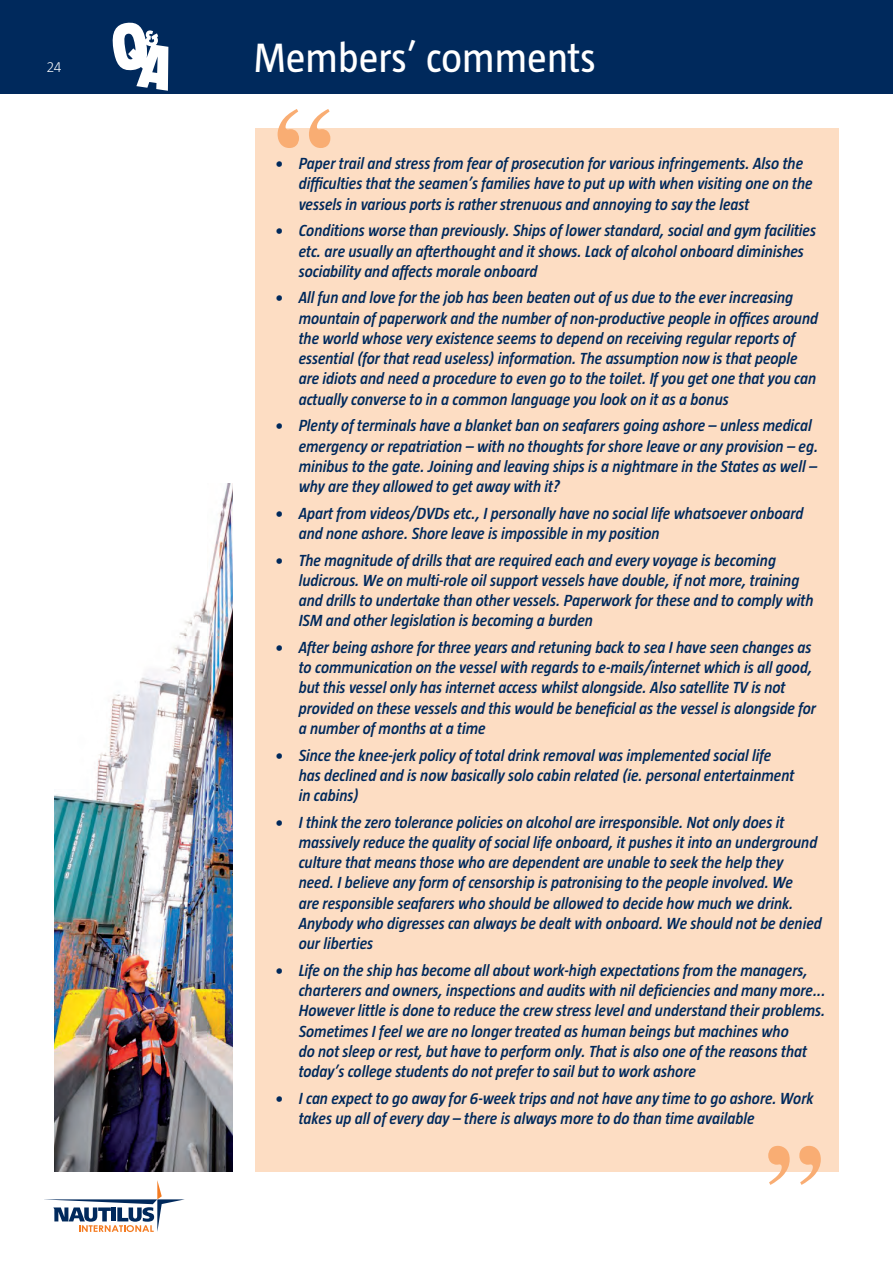
<style>
.page{position:relative;width:893px;height:1263px;background:#fff}
.page>*{position:absolute;margin:0;border:0;box-sizing:border-box;transform-origin:0 0}
.t1{font:700 116.4px "Times";color:#f9ad73}
.t2{font:42px "Taz";color:#fff}
.t3{font:italic 600 16.5px/20.2px "Taz";letter-spacing:-.005em;color:#00295c}
.t4{font:300 15px "Taz";color:#fff}
</style>
<div class="page">
<div style="left:0;top:0;width:893px;height:94px;background:#00295c"></div>
<svg style="left:44px;top:1180px;width:141px;height:52px"></svg>
<svg style="left:113px;top:23px;width:55px;height:68px"></svg>
<div style="left:256px;top:129px;width:583px;height:1043px;background:#fdddc3"></div>
<img style="left:54px;top:483px;width:178px;height:688px">
<p class="t4" style="left:47px;top:59px;width:16px">24</p>
<h2 class="t2" style="left:254px;top:34px;width:344px">Members’ comments</h2>
<h1 class="t1" style="left:274px;top:39px;width:60px">“</h1>
<p class="t3" style="left:299px;top:153px;width:515px;text-indent:-24px">• Paper trail and stress from fear of prosecution for various infringements. Also the difficulties that the seamen’s families have to put up with when visiting one on the vessels in various ports is rather strenuous and annoying to say the least</p>
<p class="t3" style="left:299px;top:220px;width:519px;text-indent:-24px">• Conditions worse than previously. Ships of lower standard, social and gym facilities etc. are usually an afterthought and it shows. Lack of alcohol onboard diminishes sociability and affects morale onboard</p>
<p class="t3" style="left:299px;top:287px;width:521px;text-indent:-24px">• All fun and love for the job has been beaten out of us due to the ever increasing mountain of paperwork and the number of non-productive people in offices around the world whose very existence seems to depend on receiving regular reports of essential (for that read useless) information. The assumption now is that people are idiots and need a procedure to even go to the toilet. If you get one that you can actually converse to in a common language you look on it as a bonus</p>
<p class="t3" style="left:299px;top:415px;width:521px;text-indent:-24px">• Plenty of terminals have a blanket ban on seafarers going ashore – unless medical emergency or repatriation – with no thoughts for shore leave or any provision – eg. minibus to the gate. Joining and leaving ships is a nightmare in the States as well – why are they allowed to get away with it?</p>
<p class="t3" style="left:299px;top:503px;width:506px;text-indent:-24px">• Apart from videos/DVDs etc., I personally have no social life whatsoever onboard and none ashore. Shore leave is impossible in my position</p>
<p class="t3" style="left:299px;top:550px;width:516px;text-indent:-24px">• The magnitude of drills that are required each and every voyage is becoming ludicrous. We on multi-role oil support vessels have double, if not more, training and drills to undertake than other vessels. Paperwork for these and to comply with ISM and other legislation is becoming a burden</p>
<p class="t3" style="left:299px;top:637px;width:519px;text-indent:-24px">• After being ashore for three years and retuning back to sea I have seen changes as to communication on the vessel with regards to e-mails/internet which is all good, but this vessel only has internet access whilst alongside. Also satellite TV is not provided on these vessels and this would be beneficial as the vessel is alongside for a number of months at a time</p>
<p class="t3" style="left:299px;top:745px;width:497px;text-indent:-24px">• Since the knee-jerk policy of total drink removal was implemented social life has declined and is now basically solo cabin related (ie. personal entertainment in cabins)</p>
<p class="t3" style="left:299px;top:812px;width:525px;text-indent:-24px">• I think the zero tolerance policies on alcohol are irresponsible. Not only does it massively reduce the quality of social life onboard, it pushes it into an underground culture that means those who are dependent are unable to seek the help they need. I believe any form of censorship is patronising to the people involved. We<br>are responsible seafarers who should be allowed to decide how much we drink.<br>Anybody who digresses can always be dealt with onboard. We should not be denied our liberties</p>
<p class="t3" style="left:299px;top:960px;width:529px;text-indent:-24px">• Life on the ship has become all about work-high expectations from the managers, charterers and owners, inspections and audits with nil deficiencies and many more...<br>However little is done to reduce the crew stress level and understand their problems.<br>Sometimes I feel we are no longer treated as human beings but machines who<br>do not sleep or rest, but have to perform only. That is also one of the reasons that today’s college students do not prefer to sail but to work ashore</p>
<p class="t3" style="left:299px;top:1088px;width:516px;text-indent:-24px">• I can expect to go away for 6-week trips and not have any time to go ashore. Work takes up all of every day – there is always more to do than time available</p>
<h1 class="t1" style="left:765px;top:1075px;width:60px">”</h1>
</div>
